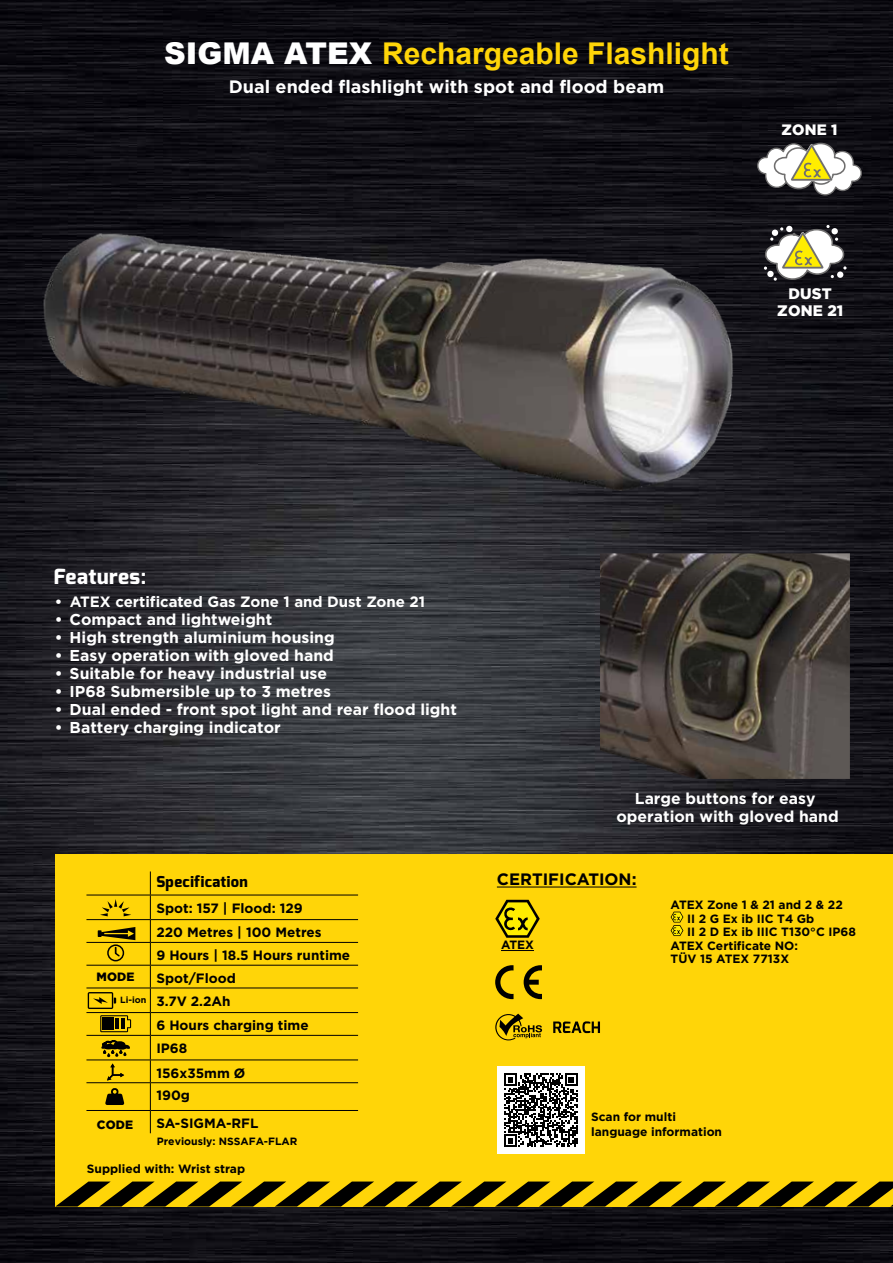
<style>
.page{position:relative;width:893px;height:1263px;background:#fff}
.page>*{position:absolute;margin:0;border:0;box-sizing:border-box;transform-origin:0 0}
.t1{font:700 30px "Arial";color:#ffd508}
.t2{font:800 21px "Exo";letter-spacing:.025em;color:#fff}
.t3{font:700 18px "Gotham";color:#fff}
.t4{font:700 16.5px "Gotham";color:#000}
.t5{font:700 15.75px/18px "Gotham";color:#fff;text-align:center}
.t6{font:900 15.15px/17.1px "Gotham";letter-spacing:.015em;color:#fff;text-align:center}
.t7{font:700 15px "Gotham";color:#fff}
.t8{font:800 15px "Exo";letter-spacing:.025em;color:#000}
.t9{font:900 15px "Gotham";color:#fff}
.t10{font:700 13.5px/22.8px "Gotham";color:#000}
.t11{font:700 12px/15px "Gotham";color:#000}
.t12{font:900 12px "Gotham";letter-spacing:.015em;color:#000}
.t13{font:700 10.5px "Gotham";color:#000}
.t14{font:700 9px "Gotham";color:#000}
.s1{font-weight:900;color:#fff}
</style>
<div class="page">
<img style="left:0;top:0;width:893px;height:1263px">
<div style="left:55px;top:854px;width:838px;height:352px;background:#ffd508"></div>
<svg style="left:56px;top:1181px;width:837px;height:25px"></svg>
<img style="left:8px;top:163px;width:781px;height:392px">
<hr style="left:86px;top:919px;width:64px;height:1px;background:#000">
<hr style="left:150px;top:919px;width:208px;height:1px;background:#000">
<hr style="left:86px;top:942px;width:64px;height:1px;background:#000">
<hr style="left:150px;top:942px;width:208px;height:1px;background:#000">
<hr style="left:86px;top:965px;width:64px;height:1px;background:#000">
<hr style="left:150px;top:965px;width:208px;height:1px;background:#000">
<hr style="left:86px;top:987px;width:64px;height:1px;background:#000">
<hr style="left:150px;top:987px;width:208px;height:1px;background:#000">
<hr style="left:86px;top:1012px;width:64px;height:1px;background:#000">
<hr style="left:150px;top:1012px;width:208px;height:1px;background:#000">
<hr style="left:86px;top:1035px;width:64px;height:1px;background:#000">
<hr style="left:150px;top:1035px;width:208px;height:1px;background:#000">
<hr style="left:86px;top:1059px;width:64px;height:1px;background:#000">
<hr style="left:150px;top:1059px;width:208px;height:1px;background:#000">
<hr style="left:86px;top:1082px;width:64px;height:1px;background:#000">
<hr style="left:150px;top:1082px;width:208px;height:1px;background:#000">
<hr style="left:86px;top:1110px;width:64px;height:1px;background:#000">
<hr style="left:150px;top:1110px;width:208px;height:1px;background:#000">
<svg style="left:150px;top:871px;width:1px;height:262px"></svg>
<hr style="left:86px;top:895px;width:64px;height:1px;background:#000">
<hr style="left:150px;top:895px;width:208px;height:1px;background:#000">
<svg style="left:100px;top:899px;width:31px;height:17px"></svg>
<svg style="left:101px;top:1040px;width:29px;height:17px"></svg>
<svg style="left:100px;top:1015px;width:31px;height:17px"></svg>
<div style="left:103px;top:1017px;width:5px;height:13px;background:#000"></div>
<div style="left:109px;top:1017px;width:5px;height:13px;background:#000"></div>
<hr style="left:115px;top:1018px;width:4px;height:11px;background:#000">
<hr style="left:121px;top:1018px;width:4px;height:11px;background:#000">
<svg style="left:107px;top:1063px;width:17px;height:17px"></svg>
<svg style="left:105px;top:1088px;width:19px;height:17px"></svg>
<svg style="left:98px;top:927px;width:37px;height:34px"></svg>
<svg style="left:88px;top:992px;width:28px;height:17px"></svg>
<svg style="left:671px;top:912px;width:12px;height:24px"></svg>
<svg style="left:756px;top:142px;width:106px;height:54px"></svg>
<svg style="left:764px;top:225px;width:82px;height:56px"></svg>
<img style="left:0;top:0;width:1px;height:629px">
<div style="left:497px;top:1066px;width:88px;height:88px;background:#fff"></div>
<svg style="left:504px;top:1073px;width:73px;height:74px"></svg>
<hr style="left:497px;top:887px;width:140px;height:1px;background:#000">
<svg style="left:495px;top:900px;width:45px;height:38px"></svg>
<hr style="left:501px;top:950px;width:33px;height:1px;background:#000">
<svg style="left:495px;top:1014px;width:47px;height:26px"></svg>
<svg style="left:553px;top:1021px;width:47px;height:12px"></svg>
<svg style="left:495px;top:965px;width:19px;height:34px"></svg>
<svg style="left:524px;top:965px;width:18px;height:34px"></svg>
<img style="left:600px;top:553px;width:250px;height:226px">
<h1 class="t1" style="left:164px;top:34px;width:566px"><span class="s1">SIGMA ATEX</span> Rechargeable Flashlight</h1>
<p class="t3" style="left:229px;top:77px;width:437px">Dual ended flashlight with spot and flood beam</p>
<h2 class="t2" style="left:54px;top:563px;width:94px">Features:</h2>
<p class="t7" style="left:55px;top:593px;width:372px">• ATEX certificated Gas Zone 1 and Dust Zone 21</p>
<p class="t5" style="left:55px;top:610px;width:219px">• Compact and lightweight</p>
<p class="t5" style="left:55px;top:628px;width:281px">• High strength aluminium housing</p>
<p class="t5" style="left:55px;top:646px;width:281px">• Easy operation with gloved hand</p>
<p class="t5" style="left:55px;top:664px;width:274px">• Suitable for heavy industrial use</p>
<p class="t5" style="left:55px;top:682px;width:278px">• IP68 Submersible up to 3 metres</p>
<p class="t5" style="left:55px;top:700px;width:404px">• Dual ended - front spot light and rear flood light</p>
<p class="t5" style="left:55px;top:718px;width:228px">• Battery charging indicator</p>
<p class="t9" style="left:782px;top:121px;width:57px">ZONE 1</p>
<p class="t6" style="left:777px;top:285px;width:67px">DUST<br>ZONE 21</p>
<p class="t12" style="left:97px;top:970px;width:40px">MODE</p>
<p class="t14" style="left:120px;top:994px;width:28px">Li-ion</p>
<p class="t12" style="left:97px;top:1118px;width:38px">CODE</p>
<p class="t8" style="left:156px;top:871px;width:93px">Specification</p>
<p class="t10" style="left:156px;top:895px;width:167px;line-height:24.6px">Spot: 157 | Flood: 129<br>220 Metres | 100 Metres</p>
<p class="t10" style="left:156px;top:943px;width:195px">9 Hours | 18.5 Hours runtime<br>Spot/Flood<br>3.7V 2.2Ah</p>
<p class="t10" style="left:156px;top:1014px;width:154px">6 Hours charging time<br>IP68</p>
<p class="t10" style="left:156px;top:1061px;width:91px">156x35mm Ø<br>190g</p>
<p class="t10" style="left:156px;top:1112px;width:104px">SA-SIGMA-RFL</p>
<p class="t13" style="left:157px;top:1135px;width:142px">Previously: NSSAFA-FLAR</p>
<p class="t11" style="left:87px;top:1161px;width:160px">Supplied with: Wrist strap</p>
<p class="t5" style="left:616px;top:789px;width:224px">Large buttons for easy operation with gloved hand</p>
<p class="t4" style="left:497px;top:869px;width:141px">CERTIFICATION:</p>
<p class="t11" style="left:501px;top:937px;width:34px">ATEX</p>
<p class="t11" style="left:671px;top:897px;width:174px">ATEX Zone 1 &amp; 21 and 2 &amp; 22</p>
<p class="t11" style="left:687px;top:910px;width:129px">II 2 G Ex ib IIC T4 Gb</p>
<p class="t11" style="left:687px;top:924px;width:171px">II 2 D Ex ib IIIC T130°C IP68</p>
<p class="t11" style="left:671px;top:937px;width:129px">ATEX Certificate NO:</p>
<p class="t11" style="left:671px;top:951px;width:120px">TÜV 15 ATEX 7713X</p>
<p class="t11" style="left:591px;top:1109px;width:132px">Scan for multi language information</p>
</div>
